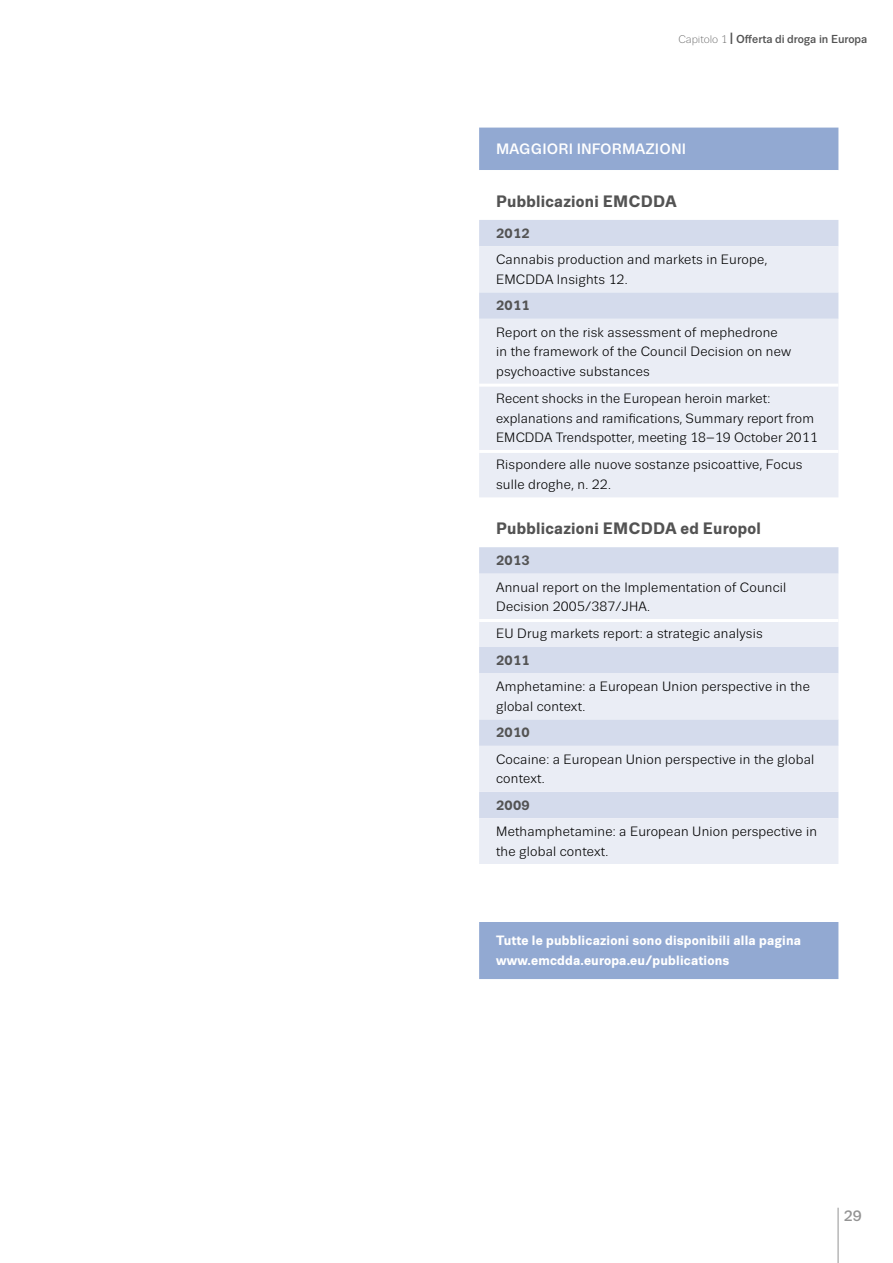
<style>
.page{position:relative;width:893px;height:1263px;background:#fff}
.page>*{position:absolute;margin:0;border:0;box-sizing:border-box;transform-origin:0 0}
.publication_category{font:700 16.5px "Trivia Sans";letter-spacing:.015em;color:#535353}
.box_headline{font:500 15px "Trivia Sans";letter-spacing:.01em;color:#fff}
.t1{font:500 15px "Trivia Sans";color:#949494}
.box_text{font:13.5px/19.5px "Trivia Sans";letter-spacing:.015em;color:#000}
.box_text-2{font:700 13.5px/19.5px "Trivia Sans";letter-spacing:.015em;color:#fff}
.box_year{font:700 13.5px "Trivia Sans";letter-spacing:.015em;color:#535353}
.t2{font:500 11.55px "Trivia Sans";color:#535353}
.s1{font-weight:300;font-size:10.95px}
.s2{font-size:16.2px}
</style>
<div class="page">
<hr style="left:838px;top:1208px;width:1px;height:55px;background:#949494">
<div style="left:479px;top:128px;width:359px;height:851px;background:#92a9d2"></div>
<svg style="left:479px;top:170px;width:359px;height:50px"></svg>
<div style="left:479px;top:220px;width:359px;height:26px;background:#d4dbec"></div>
<svg style="left:479px;top:246px;width:359px;height:618px;background:#e7eaf3"></svg>
<div style="left:479px;top:864px;width:359px;height:58px;background:#fff"></div>
<hr style="left:479px;top:450px;width:359px;height:3px;background:#fff">
<hr style="left:479px;top:384px;width:359px;height:3px;background:#fff">
<hr style="left:479px;top:619px;width:359px;height:3px;background:#fff">
<p class="t2" style="left:678px;top:32px;width:191px"><span class="s1">Capitolo 1</span> <span class="s2">I</span> Offerta di droga in Europa</p>
<p class="box_headline" style="left:496px;top:141px;width:192px">MAGGIORI INFORMAZIONI</p>
<p class="publication_category" style="left:496px;top:192px;width:182px">Pubblicazioni EMCDDA</p>
<p class="box_year" style="left:496px;top:226px;width:35px">2012</p>
<p class="box_text" style="left:496px;top:250px;width:273px">Cannabis production and markets in Europe,<br>EMCDDA Insights 12.</p>
<p class="box_year" style="left:496px;top:298px;width:35px">2011</p>
<p class="box_text" style="left:496px;top:323px;width:297px">Report on the risk assessment of mephedrone in the framework of the Council Decision on new psychoactive substances</p>
<p class="box_text" style="left:496px;top:389px;width:323px">Recent shocks in the European heroin market: explanations and ramifications, Summary report from<br>EMCDDA Trendspotter, meeting 18–19 October 2011</p>
<p class="box_text" style="left:496px;top:455px;width:308px">Rispondere alle nuove sostanze psicoattive, Focus sulle droghe, n. 22.</p>
<p class="publication_category" style="left:496px;top:520px;width:266px">Pubblicazioni EMCDDA ed Europol</p>
<p class="box_year" style="left:496px;top:553px;width:35px">2013</p>
<p class="box_text" style="left:496px;top:577px;width:292px">Annual report on the Implementation of Council<br>Decision 2005/387/JHA.</p>
<p class="box_text" style="left:496px;top:624px;width:268px">EU Drug markets report: a strategic analysis</p>
<p class="box_year" style="left:496px;top:653px;width:35px">2011</p>
<p class="box_text" style="left:496px;top:677px;width:315px">Amphetamine: a European Union perspective in the global context.</p>
<p class="box_year" style="left:496px;top:725px;width:35px">2010</p>
<p class="box_text" style="left:496px;top:750px;width:320px">Cocaine: a European Union perspective in the global context.</p>
<p class="box_year" style="left:496px;top:798px;width:35px">2009</p>
<p class="box_text" style="left:496px;top:822px;width:322px">Methamphetamine: a European Union perspective in the global context.</p>
<p class="box_text-2" style="left:496px;top:931px;width:307px">Tutte le pubblicazioni sono disponibili alla pagina www.emcdda.europa.eu/publications</p>
<p class="t1" style="left:844px;top:1208px;width:19px">29</p>
</div>
